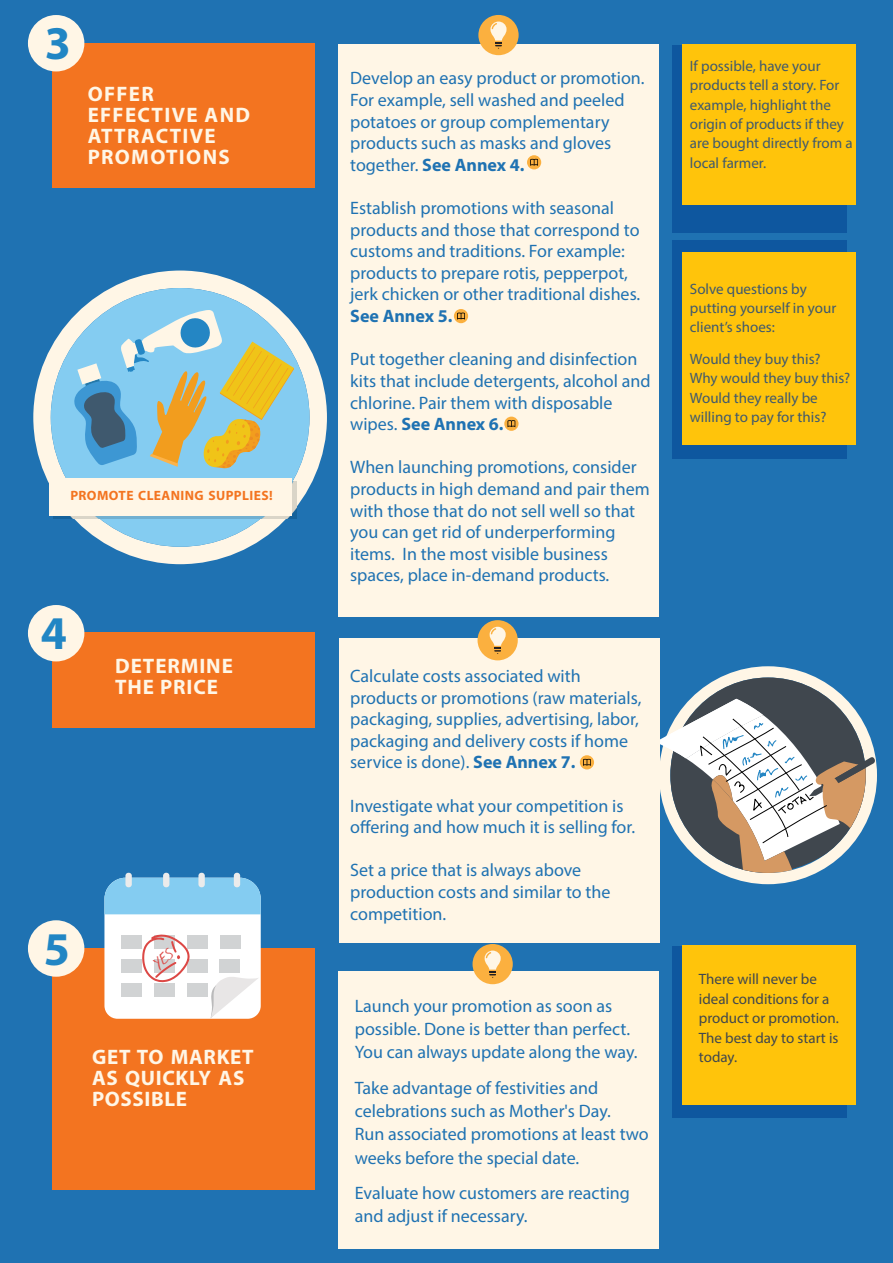
<style>
.page{position:relative;width:893px;height:1263px;background:#1f72b2}
.page>*{position:absolute;margin:0;border:0;box-sizing:border-box;transform-origin:0 0}
.t1{font:700 47.1px "Myriad Pro";color:#2186c4}
.t2{font:700 21px/21px "Myriad Pro";letter-spacing:.04em;color:#fff6e6}
.t3{font:700 21px/21px "Myriad Pro";letter-spacing:.065em;color:#fff6e6}
.t4{font:18px/21.6px "Myriad Pro";color:#1f72b2}
.t5{font:700 18px "Myriad Pro";color:#1f72b2}
.t6{font:15px/19.5px "Myriad Pro";color:#3f596e}
.t7{font:15px/19.5px "Myriad Pro";color:#40474e}
.t8{font:700 13.5px "Myriad Pro";letter-spacing:.03em;color:#f37420}
.s1{font-weight:700}
</style>
<div class="page">
<svg style="left:33px;top:271px;width:294px;height:293px"></svg>
<div style="left:51px;top:288px;width:258px;height:259px;background:#84ccf1;border-radius:50%"></div>
<img style="left:54px;top:481px;width:242px;height:37px">
<div style="left:49px;top:478px;width:242px;height:37px;background:#fff6e6"></div>
<svg style="left:72px;top:310px;width:222px;height:159px"></svg>
<svg style="left:720px;top:666px;width:157px;height:218px"></svg>
<svg style="left:660px;top:677px;width:215px;height:196px;background:#979fa4"></svg>
<div style="left:52px;top:633px;width:263px;height:95px;background:#f37420"></div>
<div style="left:28px;top:605px;width:56px;height:56px;background:#fff6e6;border-radius:50%"></div>
<div style="left:339px;top:638px;width:321px;height:305px;background:#fff6e6"></div>
<div style="left:478px;top:620px;width:40px;height:40px;background:#fbb03f;border-radius:50%"></div>
<svg style="left:490px;top:627px;width:16px;height:27px"></svg>
<div style="left:52px;top:43px;width:263px;height:144px;background:#f37420"></div>
<div style="left:28px;top:15px;width:56px;height:56px;background:#fff6e6;border-radius:50%"></div>
<div style="left:338px;top:44px;width:321px;height:573px;background:#fff6e6"></div>
<div style="left:478px;top:15px;width:41px;height:40px;background:#fbb03f;border-radius:50%"></div>
<svg style="left:490px;top:22px;width:17px;height:27px"></svg>
<div style="left:682px;top:44px;width:174px;height:161px;background:#ffc40b"></div>
<div style="left:682px;top:252px;width:174px;height:193px;background:#ffc40b"></div>
<div style="left:52px;top:948px;width:263px;height:241px;background:#f37420"></div>
<div style="left:28px;top:920px;width:56px;height:57px;background:#fff6e6;border-radius:50%"></div>
<div style="left:338px;top:971px;width:321px;height:277px;background:#fff6e6"></div>
<div style="left:472px;top:944px;width:41px;height:40px;background:#fbb03f;border-radius:50%"></div>
<svg style="left:485px;top:950px;width:16px;height:28px"></svg>
<div style="left:682px;top:945px;width:174px;height:160px;background:#ffc40b"></div>
<div style="left:163px;top:873px;width:6px;height:14px;background:#ebebeb;border-radius:3px"></div>
<div style="left:198px;top:873px;width:7px;height:14px;background:#ebebeb;border-radius:3px"></div>
<div style="left:234px;top:873px;width:6px;height:14px;background:#ebebeb;border-radius:3px"></div>
<div style="left:125px;top:873px;width:7px;height:14px;background:#ebebeb;border-radius:3px"></div>
<div style="left:527px;top:155px;width:14px;height:14px;background:#fbb03f;border-radius:50%"></div>
<svg style="left:530px;top:159px;width:8px;height:7px"></svg>
<div style="left:454px;top:309px;width:14px;height:14px;background:#fbb03f;border-radius:50%"></div>
<svg style="left:457px;top:312px;width:8px;height:8px"></svg>
<svg style="left:504px;top:417px;width:14px;height:14px"></svg>
<svg style="left:507px;top:420px;width:8px;height:7px"></svg>
<div style="left:580px;top:755px;width:14px;height:14px;background:#fbb03f;border-radius:50%"></div>
<svg style="left:583px;top:759px;width:8px;height:7px"></svg>
<svg style="left:104px;top:878px;width:157px;height:141px;background:#d7e5ee"></svg>
<h1 class="t1" style="left:45px;top:24px;width:28px">3</h1>
<p class="t3" style="left:88px;top:85px;width:164px">OFFER<br>EFFECTIVE AND<br>ATTRACTIVE<br>PROMOTIONS</p>
<p class="t8" style="left:70px;top:490px;width:204px">PROMOTE CLEANING SUPPLIES!</p>
<h1 class="t1" style="left:41px;top:614px;width:28px">4</h1>
<p class="t2" style="left:115px;top:657px;width:119px">DETERMINE<br>THE PRICE</p>
<h1 class="t1" style="left:44px;top:929px;width:28px">5</h1>
<p class="t2" style="left:92px;top:1049px;width:163px">GET TO MARKET<br>AS QUICKLY AS<br>POSSIBLE</p>
<p class="t4" style="left:350px;top:69px;width:296px">Develop an easy product or promotion.<br>For example, sell washed and peeled potatoes or group complementary products such as masks and gloves together. <span class="s1">See Annex 4.</span></p>
<p class="t4" style="left:350px;top:199px;width:292px">Establish promotions with seasonal products and those that correspond to customs and traditions. For example: products to prepare rotis, pepperpot, jerk chicken or other traditional dishes.</p>
<p class="t5" style="left:350px;top:309px;width:104px">See Annex 5.</p>
<p class="t4" style="left:350px;top:350px;width:302px">Put together cleaning and disinfection kits that include detergents, alcohol and chlorine. Pair them with disposable wipes. <span class="s1">See Annex 6.</span></p>
<p class="t4" style="left:350px;top:458px;width:301px">When launching promotions, consider products in high demand and pair them with those that do not sell well so that you can get rid of underperforming items. In the most visible business spaces, place in-demand products.</p>
<p class="t4" style="left:350px;top:667px;width:293px">Calculate costs associated with products or promotions (raw materials, packaging, supplies, advertising, labor, packaging and delivery costs if home service is done). <span class="s1">See Annex 7.</span></p>
<p class="t4" style="left:350px;top:796px;width:286px">Investigate what your competition is offering and how much it is selling for.</p>
<p class="t4" style="left:350px;top:861px;width:262px">Set a price that is always above production costs and similar to the competition.</p>
<p class="t4" style="left:355px;top:996px;width:284px;line-height:23.2px">Launch your promotion as soon as possible. Done is better than perfect.<br>You can always update along the way.</p>
<p class="t4" style="left:355px;top:1078px;width:295px;line-height:23.2px">Take advantage of festivities and celebrations such as Mother's Day.<br>Run associated promotions at least two weeks before the special date.</p>
<p class="t4" style="left:355px;top:1183px;width:277px;line-height:23.2px">Evaluate how customers are reacting and adjust if necessary.</p>
<p class="t6" style="left:690px;top:57px;width:164px">If possible, have your products tell a story. For example, highlight the origin of products if they are bought directly from a local farmer.</p>
<p class="t6" style="left:690px;top:280px;width:148px">Solve questions by putting yourself in your client’s shoes:</p>
<p class="t6" style="left:690px;top:350px;width:162px">Would they buy this?<br>Why would they buy this?<br>Would they really be willing to pay for this?</p>
<p class="t7" style="left:699px;top:971px;width:142px">There will never be ideal conditions for a product or promotion.<br>The best day to start is today.</p>
</div>
